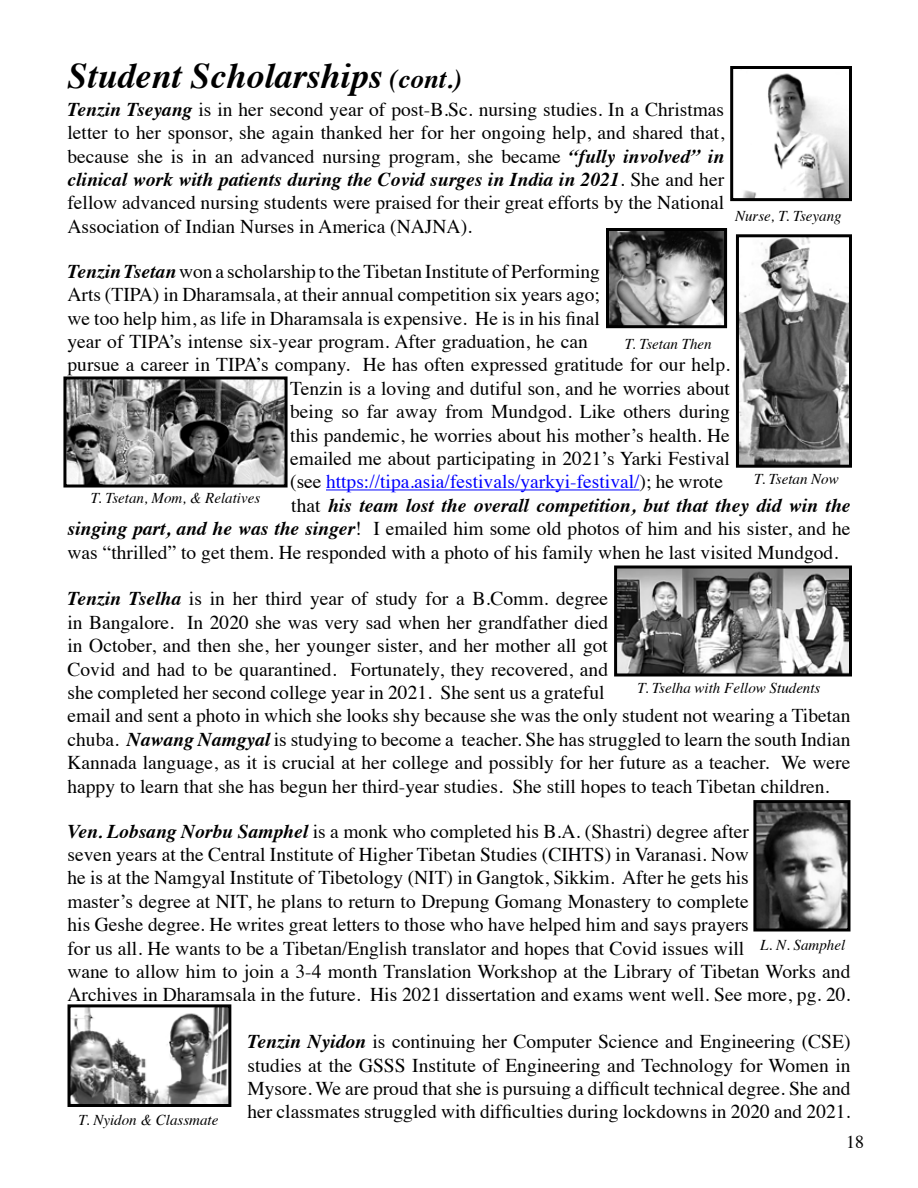
<style>
.page{position:relative;width:918px;height:1188px;background:#fff}
.page>*{position:absolute;margin:0;border:0;box-sizing:border-box;transform-origin:0 0}
.t1{font:italic 700 36px "Times";color:#000}
.t2{font:19.5px/23.4px "Times";color:#000;text-align:justify}
.t3{font:19.5px "Times";color:#00f}
.t4{font:italic 700 19.5px "Times";color:#000}
.t5{font:18px "Times";color:#000}
.t6{font:italic 15px "Times";color:#000}
.s1{font-size:27px}
.s2{font-weight:700;font-style:italic}
.s3{color:#000}
.s4{font-weight:400;font-style:normal}
</style>
<div class="page">
<hr style="left:326px;top:489px;width:314px;height:1px;background:#00f">
<img style="left:757px;top:804px;width:89px;height:124px">
<div style="left:753px;top:800px;width:97px;height:132px;border:3px solid #000"></div>
<img style="left:743px;top:73px;width:105px;height:124px">
<div style="left:730px;top:66px;width:122px;height:135px;border:3px solid #000"></div>
<img style="left:740px;top:238px;width:108px;height:226px">
<div style="left:736px;top:234px;width:116px;height:234px;border:3px solid #000"></div>
<img style="left:610px;top:232px;width:113px;height:92px">
<div style="left:606px;top:228px;width:121px;height:100px;border:3px solid #000"></div>
<img style="left:67px;top:380px;width:217px;height:104px">
<div style="left:63px;top:376px;width:225px;height:112px;border:3px solid #000"></div>
<img style="left:618px;top:570px;width:230px;height:102px">
<div style="left:614px;top:566px;width:238px;height:110px;border:3px solid #000"></div>
<img style="left:72px;top:1008px;width:155px;height:95px">
<div style="left:68px;top:1004px;width:163px;height:103px;border:3px solid #000"></div>
<h1 class="t1" style="left:68px;top:42px;width:396px">Student Scholarships <span class="s1">(cont.)</span></h1>
<p class="t2" style="left:68px;top:96px;width:658px"><span class="s2">Tenzin Tseyang</span> is in her second year of post-B.Sc. nursing studies. In a Christmas letter to her sponsor, she again thanked her for her ongoing help, and shared that, because she is in an advanced nursing program, she became <span class="s2">“fully involved” in clinical work with patients during the Covid surges in India in 2021</span>. She and her fellow advanced nursing students were praised for their great efforts by the National Association of Indian Nurses in America (NAJNA).</p>
<p class="t2" style="left:68px;top:258px;width:534px"><span class="s2">Tenzin Tsetan</span> won a scholarship to the Tibetan Institute of Performing</p>
<p class="t2" style="left:68px;top:281px;width:534px">Arts (TIPA) in Dharamsala, at their annual competition six years ago;</p>
<p class="t2" style="left:68px;top:305px;width:534px">we too help him, as life in Dharamsala is expensive. He is in his final</p>
<p class="t2" style="left:68px;top:328px;width:522px">year of TIPA’s intense six-year program. After graduation, he can</p>
<p class="t2" style="left:68px;top:352px;width:664px">pursue a career in TIPA’s company. He has often expressed gratitude for our help.</p>
<p class="t2" style="left:290px;top:375px;width:441px">Tenzin is a loving and dutiful son, and he worries about</p>
<p class="t2" style="left:290px;top:398px;width:441px">being so far away from Mundgod. Like others during</p>
<p class="t2" style="left:290px;top:422px;width:441px">this pandemic, he worries about his mother’s health. He</p>
<p class="t2" style="left:290px;top:445px;width:441px">emailed me about participating in 2021’s Yarki Festival</p>
<p class="t3" style="left:290px;top:464px;width:434px"><span class="s3">(see</span> https://tipa.asia/festivals/yarkyi-festival/<span class="s3">); he wrote</span></p>
<p class="t4" style="left:291px;top:487px;width:561px"><span class="s4">that</span> his team lost the overall competition, but that they did win the</p>
<p class="t2" style="left:68px;top:515px;width:784px"><span class="s2">singing part, and he was the singer</span>! I emailed him some old photos of him and his sister, and he</p>
<p class="t2" style="left:68px;top:539px;width:772px">was “thrilled” to get them. He responded with a photo of his family when he last visited Mundgod.</p>
<p class="t2" style="left:67px;top:586px;width:785px;text-align:left"><span class="s2">Tenzin Tselha</span> is in her third year of study for a B.Comm. degree<br>in Bangalore. In 2020 she was very sad when her grandfather died<br>in October, and then she, her younger sister, and her mother all got<br>Covid and had to be quarantined. Fortunately, they recovered, and<br>she completed her second college year in 2021. She sent us a grateful<br>email and sent a photo in which she looks shy because she was the only student not wearing a Tibetan chuba. <span class="s2">Nawang Namgyal</span> is studying to become a teacher. She has struggled to learn the south Indian Kannada language, as it is crucial at her college and possibly for her future as a teacher. We were happy to learn that she has begun her third-year studies. She still hopes to teach Tibetan children.</p>
<p class="t2" style="left:67px;top:818px;width:785px;text-align:left"><span class="s2">Ven. Lobsang Norbu Samphel</span> is a monk who completed his B.A. (Shastri) degree after<br>seven years at the Central Institute of Higher Tibetan Studies (CIHTS) in Varanasi. Now<br>he is at the Namgyal Institute of Tibetology (NIT) in Gangtok, Sikkim. After he gets his<br>master’s degree at NIT, he plans to return to Drepung Gomang Monastery to complete<br>his Geshe degree. He writes great letters to those who have helped him and says prayers<br>for us all. He wants to be a Tibetan/English translator and hopes that Covid issues will<br>wane to allow him to join a 3-4 month Translation Workshop at the Library of Tibetan Works and Archives in Dharamsala in the future. His 2021 dissertation and exams went well. See more, pg. 20.</p>
<p class="t2" style="left:248px;top:1028px;width:605px"><span class="s2">Tenzin Nyidon</span> is continuing her Computer Science and Engineering (CSE) studies at the GSSS Institute of Engineering and Technology for Women in Mysore. We are proud that she is pursuing a difficult technical degree. She and her classmates struggled with difficulties during lockdowns in 2020 and 2021.</p>
<p class="t6" style="left:735px;top:202px;width:108px">Nurse, T. Tseyang</p>
<p class="t6" style="left:625px;top:331px;width:89px">T. Tsetan Then</p>
<p class="t6" style="left:754px;top:466px;width:86px">T. Tsetan Now</p>
<p class="t6" style="left:91px;top:485px;width:171px">T. Tsetan, Mom, &amp; Relatives</p>
<p class="t6" style="left:638px;top:675px;width:184px">T. Tselha with Fellow Students</p>
<p class="t6" style="left:760px;top:931px;width:87px">L. N. Samphel</p>
<p class="t6" style="left:79px;top:1107px;width:141px">T. Nyidon &amp; Classmate</p>
<p class="t5" style="left:846px;top:1125px;width:19px">18</p>
</div>
